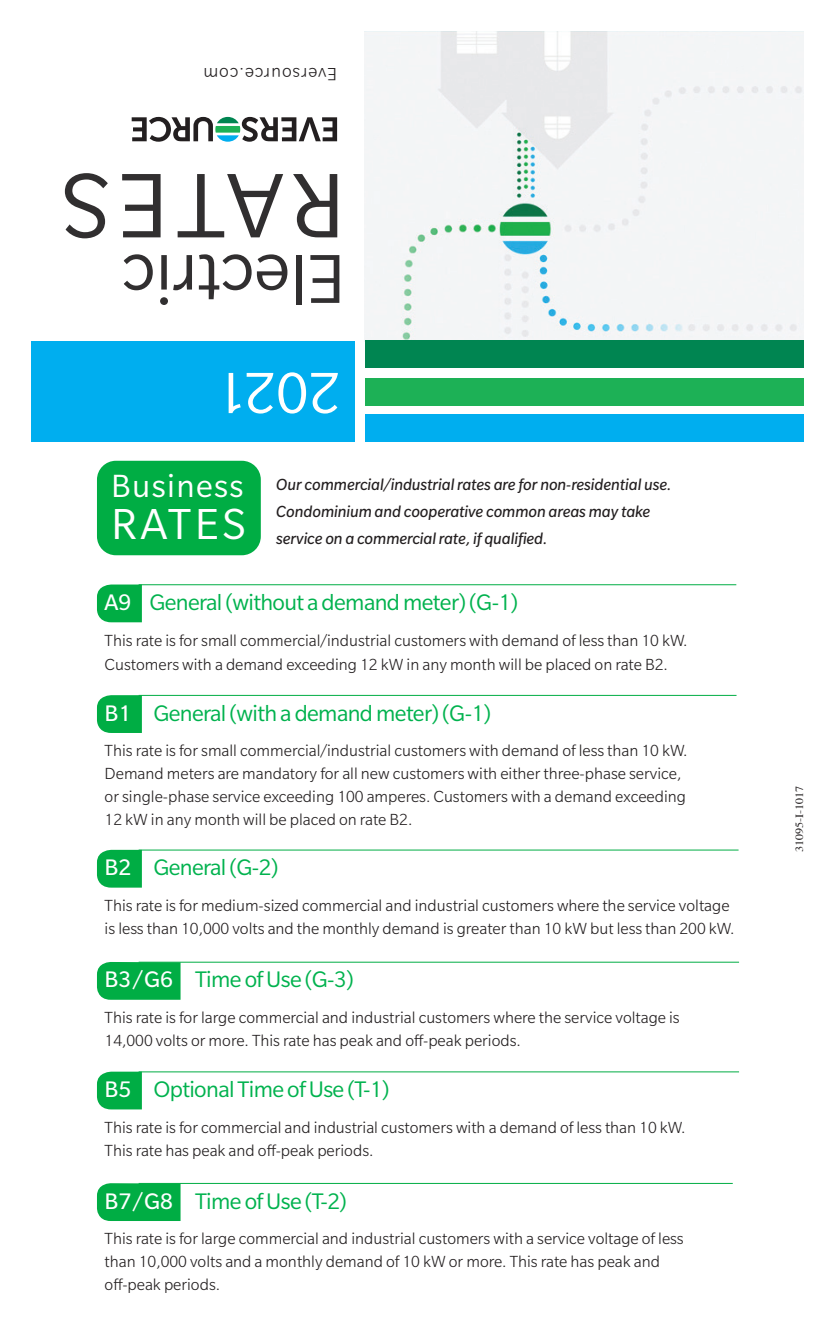
<style>
.page{position:relative;width:835px;height:1323px;background:#fff}
.page>*{position:absolute;margin:0;border:0;box-sizing:border-box;transform-origin:0 0}
.t1{font:99.75px "Slate Pro";letter-spacing:.075em;color:#312f30}
.t2{font:75.25px "Slate Pro";color:#312f30}
.t3{font:63px "Slate Pro";color:#fff}
.t4{font:47.25px "Slate Pro";letter-spacing:.075em;color:#fff}
.t5{font:35px "Slate Pro";letter-spacing:.04em;color:#fff}
.t6{font:24.5px "Slate Pro";letter-spacing:-.025em;color:#00b24e}
.t7{font:300 19.25px "Slate Pro";letter-spacing:.05em;color:#231f20}
.t8{font:300 17.5px/22.8px "Slate Pro";color:#231f20}
.t9{font:italic 17.5px/27.1px "Slate Pro";letter-spacing:-.005em;color:#231f20}
.body_-_copyright{font:11.03px "Times";letter-spacing:-.01em;color:#231f20;scale:1.11 1}
.s1{color:#fff}
</style>
<div class="page">
<div style="left:97px;top:1183px;width:83px;height:38px;background:#00ad44"></div>
<div style="left:97px;top:962px;width:83px;height:38px;background:#00ad44"></div>
<div style="left:32px;top:341px;width:323px;height:101px;background:#00aeef"></div>
<svg style="left:97px;top:585px;width:45px;height:37px;background:#0ab04b"></svg>
<hr style="left:139px;top:584px;width:597px;height:1px;background:#00ad44">
<svg style="left:97px;top:695px;width:45px;height:38px;background:#0cb14d"></svg>
<hr style="left:139px;top:695px;width:597px;height:1px;background:#00ad44">
<svg style="left:97px;top:850px;width:45px;height:38px;background:#0db14d"></svg>
<hr style="left:139px;top:850px;width:599px;height:1px;background:#00ad44">
<hr style="left:139px;top:962px;width:600px;height:1px;background:#00ad44">
<svg style="left:97px;top:1072px;width:45px;height:37px;background:#0ab04b"></svg>
<hr style="left:139px;top:1072px;width:600px;height:1px;background:#00ad44">
<hr style="left:139px;top:1183px;width:594px;height:1px;background:#00ad44">
<img style="left:365px;top:32px;width:438px;height:308px">
<svg style="left:132px;top:117px;width:205px;height:25px"></svg>
<div style="left:365px;top:415px;width:438px;height:27px;background:#00aeef"></div>
<div style="left:365px;top:378px;width:438px;height:28px;background:#1db156"></div>
<div style="left:365px;top:340px;width:438px;height:28px;background:#008551"></div>
<div style="left:97px;top:461px;width:164px;height:94px;background:#00ad44;border-radius:19px"></div>
<p class="t7" style="left:337px;top:84px;width:135px;rotate:-180deg">Eversource.com</p>
<p class="t1" style="left:346px;top:257px;width:286px;rotate:-180deg">RATES</p>
<p class="t2" style="left:346px;top:318px;width:225px;rotate:-180deg">Electric</p>
<p class="t3" style="left:341px;top:426px;width:125px;rotate:-180deg">2021</p>
<p class="t5" style="left:111px;top:468px;width:134px">Business</p>
<p class="t4" style="left:111px;top:499px;width:136px">RATES</p>
<p class="t9" style="left:276px;top:471px;width:397px">Our commercial/industrial rates are for non-residential use.<br>Condominium and cooperative common areas may take service on a commercial rate, if qualified.</p>
<p class="t6" style="left:105px;top:589px;width:415px"><span class="s1">A9</span> General (without a demand meter) (G-1)</p>
<p class="t8" style="left:105px;top:628px;width:584px;line-height:24.5px">This rate is for small commercial/industrial customers with demand of less than 10 kW.<br>Customers with a demand exceeding 12 kW in any month will be placed on rate B2.</p>
<p class="t6" style="left:105px;top:700px;width:388px"><span class="s1">B1</span> General (with a demand meter) (G-1)</p>
<p class="t8" style="left:105px;top:739px;width:584px">This rate is for small commercial/industrial customers with demand of less than 10 kW.<br>Demand meters are mandatory for all new customers with either three-phase service, or single-phase service exceeding 100 amperes. Customers with a demand exceeding 12 kW in any month will be placed on rate B2.</p>
<p class="t6" style="left:105px;top:855px;width:175px"><span class="s1">B2</span> General (G-2)</p>
<p class="t8" style="left:105px;top:894px;width:631px">This rate is for medium-sized commercial and industrial customers where the service voltage is less than 10,000 volts and the monthly demand is greater than 10 kW but less than 200 kW.</p>
<p class="t6" style="left:105px;top:967px;width:250px"><span class="s1">B3/G6</span> Time of Use (G-3)</p>
<p class="t8" style="left:105px;top:1006px;width:576px">This rate is for large commercial and industrial customers where the service voltage is<br>14,000 volts or more. This rate has peak and off-peak periods.</p>
<p class="t6" style="left:105px;top:1077px;width:286px"><span class="s1">B5</span> Optional Time of Use (T-1)</p>
<p class="t8" style="left:105px;top:1116px;width:582px">This rate is for commercial and industrial customers with a demand of less than 10 kW.<br>This rate has peak and off-peak periods.</p>
<p class="t6" style="left:105px;top:1188px;width:244px"><span class="s1">B7/G8</span> Time of Use (T-2)</p>
<p class="t8" style="left:105px;top:1227px;width:580px">This rate is for large commercial and industrial customers with a service voltage of less than 10,000 volts and a monthly demand of 10 kW or more. This rate has peak and off-peak periods.</p>
<p class="body_-_copyright" style="left:789px;top:852px;width:61px;rotate:-90deg">31095-I-1017</p>
</div>
